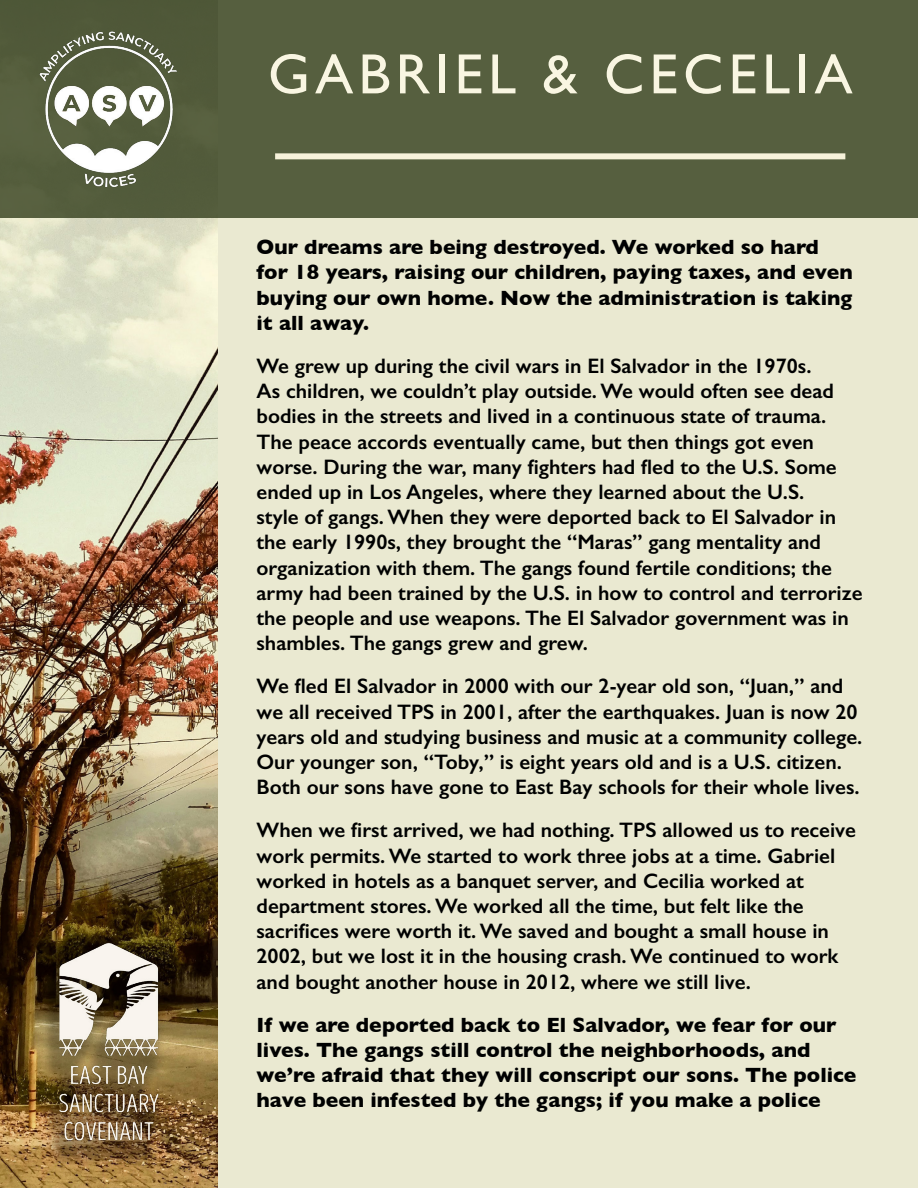
<style>
.page{position:relative;width:918px;height:1188px;background:#eae9d1}
.page>*{position:absolute;margin:0;border:0;box-sizing:border-box;transform-origin:0 0}
.t1{font:57px "Gill Sans";letter-spacing:.09em;color:#f9f6e2}
.t2{font:600 21px/25.2px "Gill Sans";color:#000101}
.t3{font:700 21px/25.2px "Gill Sans";color:#000101}
</style>
<div class="page">
<img style="left:0;top:218px;width:218px;height:970px">
<div style="left:0;top:0;width:918px;height:218px;background:#565f3f"></div>
<div style="left:40px;top:944px;width:126px;height:224px;background:#000;opacity:.3"></div>
<img style="left:54px;top:942px;width:108px;height:202px">
<div style="left:275px;top:153px;width:570px;height:6px;background:#f6f2da"></div>
<img style="left:39px;top:31px;width:138px;height:156px">
<h1 class="t1" style="left:268px;top:41px;width:586px">GABRIEL &amp; CECELIA</h1>
<p class="t3" style="left:256px;top:234px;width:598px">Our dreams are being destroyed. We worked so hard for 18 years, raising our children, paying taxes, and even buying our own home. Now the administration is taking it all away.</p>
<p class="t2" style="left:256px;top:353px;width:608px">We grew up during the civil wars in El Salvador in the 1970s.<br>As children, we couldn’t play outside. We would often see dead bodies in the streets and lived in a continuous state of trauma.<br>The peace accords eventually came, but then things got even worse. During the war, many fighters had fled to the U.S. Some ended up in Los Angeles, where they learned about the U.S.<br>style of gangs. When they were deported back to El Salvador in the early 1990s, they brought the “Maras” gang mentality and organization with them. The gangs found fertile conditions; the army had been trained by the U.S. in how to control and terrorize the people and use weapons. The El Salvador government was in shambles. The gangs grew and grew.</p>
<p class="t2" style="left:256px;top:673px;width:607px">We fled El Salvador in 2000 with our 2-year old son, “Juan,” and we all received TPS in 2001, after the earthquakes. Juan is now 20 years old and studying business and music at a community college.<br>Our younger son, “Toby,” is eight years old and is a U.S. citizen.<br>Both our sons have gone to East Bay schools for their whole lives.</p>
<p class="t2" style="left:256px;top:817px;width:601px">When we first arrived, we had nothing. TPS allowed us to receive work permits. We started to work three jobs at a time. Gabriel worked in hotels as a banquet server, and Cecilia worked at department stores. We worked all the time, but felt like the sacrifices were worth it. We saved and bought a small house in 2002, but we lost it in the housing crash. We continued to work and bought another house in 2012, where we still live.</p>
<p class="t3" style="left:256px;top:1012px;width:601px">If we are deported back to El Salvador, we fear for our lives. The gangs still control the neighborhoods, and we’re afraid that they will conscript our sons. The police have been infested by the gangs; if you make a police</p>
</div>
